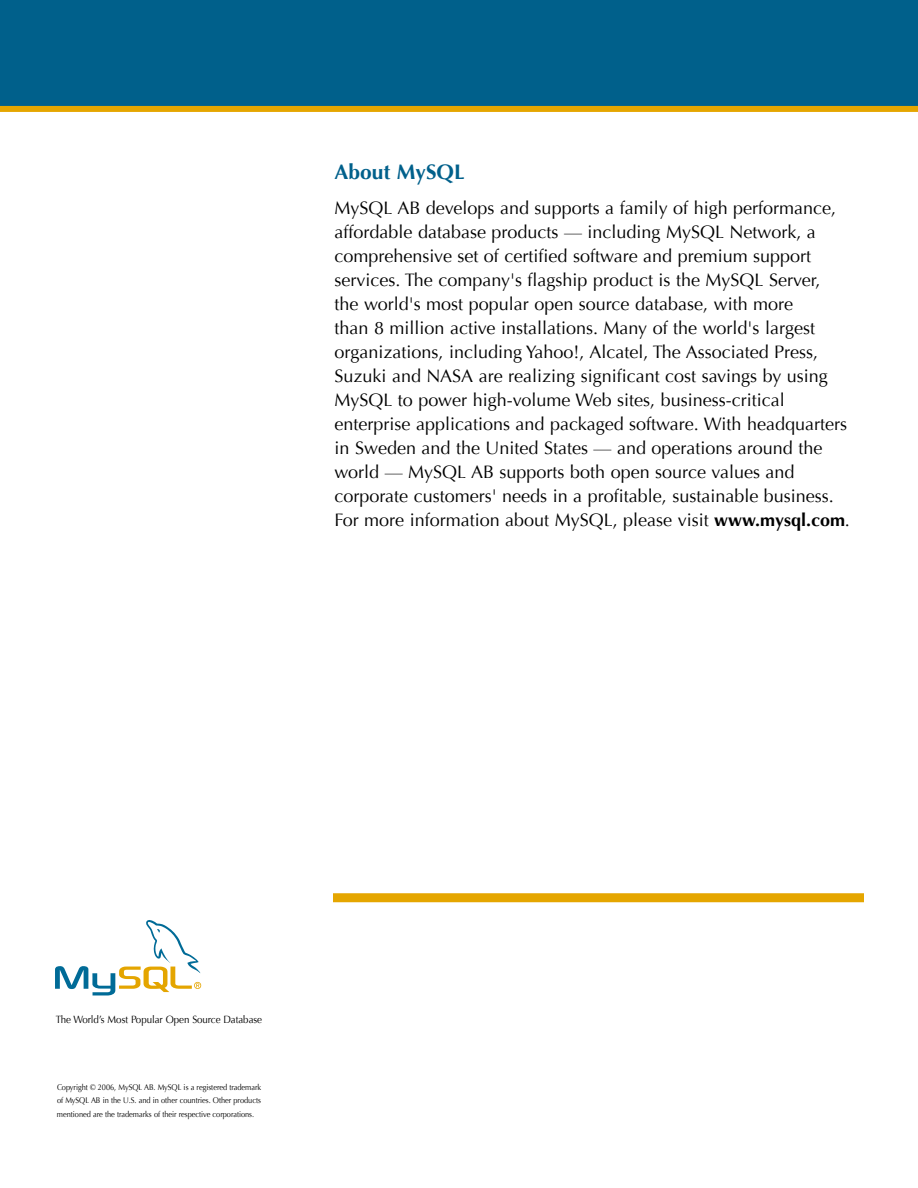
<style>
.page{position:relative;width:918px;height:1188px;background:#fff}
.page>*{position:absolute;margin:0;border:0;box-sizing:border-box;transform-origin:0 0}
.t1{font:700 21px "Optima";color:#00608b}
.t2{font:18px/24px "Optima";color:#000}
.t3{font:10.5px "Optima";letter-spacing:-.005em;color:#000;scale:.93 1}
.t4{font:8.25px/13.5px "Optima";letter-spacing:-.005em;color:#000;text-align:justify;scale:.9 1}
.s1{font-weight:700}
</style>
<div class="page">
<div style="left:0;top:0;width:918px;height:109px;background:#00608b"></div>
<div style="left:0;top:106px;width:918px;height:6px;background:#e5a600"></div>
<svg style="left:55px;top:920px;width:146px;height:75px"></svg>
<div style="left:333px;top:893px;width:531px;height:9px;background:#e5a600"></div>
<p class="t1" style="left:334px;top:160px;width:132px">About MySQL</p>
<p class="t2" style="left:334px;top:196px;width:517px">MySQL AB develops and supports a family of high performance, affordable database products — including MySQL Network, a comprehensive set of certified software and premium support services. The company's flagship product is the MySQL Server,<br>the world's most popular open source database, with more<br>than 8 million active installations. Many of the world's largest organizations, including Yahoo!, Alcatel, The Associated Press, Suzuki and NASA are realizing significant cost savings by using MySQL to power high-volume Web sites, business-critical enterprise applications and packaged software. With headquarters in Sweden and the United States — and operations around the world — MySQL AB supports both open source values and corporate customers' needs in a profitable, sustainable business.<br>For more information about MySQL, please visit <span class="s1">www.mysql.com</span>.</p>
<p class="t3" style="left:56px;top:1013px;width:223px">The World’s Most Popular Open Source Database</p>
<p class="t4" style="left:57px;top:1081px;width:228px">Copyright © 2006, MySQL AB. MySQL is a registered trademark of MySQL AB in the U.S. and in other countries. Other products mentioned are the trademarks of their respective corporations.</p>
</div>
